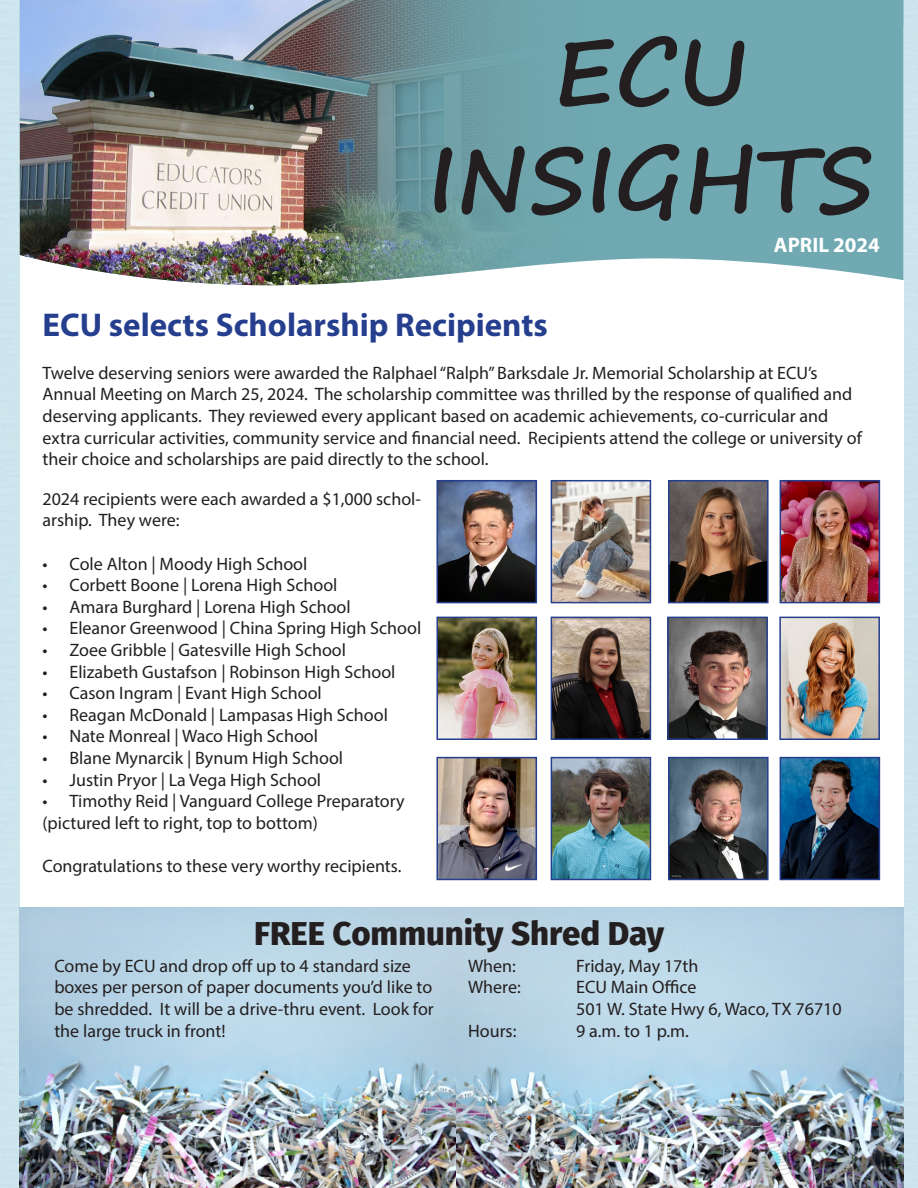
<style>
.page{position:relative;width:918px;height:1188px;background:#cde5ed}
.page>*{position:absolute;margin:0;border:0;box-sizing:border-box;transform-origin:0 0}
.t1{font:700 90px "Segoe Print";color:#231f20}
.t2{font:700 33px "Myriad Pro";color:#253f8e}
.t3{font:800 33px "Fira Sans";color:#231f20}
.t4{font:700 21px "Myriad Pro";color:#fff}
.t5{font:18px/21.6px "Myriad Pro";color:#231f20}
</style>
<div class="page">
<div style="left:20px;top:27px;width:884px;height:1161px;background:#fff"></div>
<div style="left:761px;top:0;width:143px;height:281px;background:#70a9b2"></div>
<img style="left:20px;top:0;width:741px;height:286px">
<img style="left:439px;top:620px;width:95px;height:117px">
<div style="left:436px;top:617px;width:101px;height:123px;border:2px solid #253f8e"></div>
<img style="left:554px;top:620px;width:94px;height:117px">
<div style="left:551px;top:617px;width:100px;height:123px;border:2px solid #253f8e"></div>
<img style="left:439px;top:483px;width:95px;height:117px">
<div style="left:436px;top:480px;width:101px;height:123px;border:2px solid #253f8e"></div>
<img style="left:554px;top:483px;width:94px;height:117px">
<div style="left:551px;top:480px;width:100px;height:123px;border:2px solid #253f8e"></div>
<img style="left:670px;top:620px;width:95px;height:117px">
<div style="left:667px;top:617px;width:101px;height:123px;border:2px solid #253f8e"></div>
<img style="left:782px;top:620px;width:95px;height:117px">
<div style="left:779px;top:617px;width:101px;height:123px;border:2px solid #253f8e"></div>
<img style="left:671px;top:483px;width:95px;height:117px">
<div style="left:668px;top:480px;width:101px;height:123px;border:2px solid #253f8e"></div>
<img style="left:783px;top:483px;width:94px;height:117px">
<div style="left:780px;top:480px;width:100px;height:123px;border:2px solid #253f8e"></div>
<img style="left:439px;top:760px;width:95px;height:117px">
<div style="left:436px;top:757px;width:101px;height:123px;border:2px solid #253f8e"></div>
<img style="left:554px;top:760px;width:94px;height:117px">
<div style="left:551px;top:757px;width:100px;height:123px;border:2px solid #253f8e"></div>
<img style="left:671px;top:760px;width:95px;height:117px">
<div style="left:668px;top:757px;width:101px;height:123px;border:2px solid #253f8e"></div>
<img style="left:783px;top:760px;width:94px;height:117px">
<div style="left:780px;top:757px;width:100px;height:123px;border:2px solid #253f8e"></div>
<img style="left:20px;top:907px;width:884px;height:281px">
<p class="t1" style="left:554px;top:-11px;width:195px">ECU</p>
<p class="t1" style="left:427px;top:97px;width:448px">INSIGHTS</p>
<p class="t4" style="left:774px;top:231px;width:108px">APRIL 2024</p>
<p class="t2" style="left:43px;top:303px;width:507px">ECU selects Scholarship Recipients</p>
<p class="t5" style="left:43px;top:362px;width:777px">Twelve deserving seniors were awarded the Ralphael “Ralph” Barksdale Jr. Memorial Scholarship at ECU’s</p>
<p class="t5" style="left:43px;top:383px;width:821px">Annual Meeting on March 25, 2024. The scholarship committee was thrilled by the response of qualified and deserving applicants. They reviewed every applicant based on academic achievements, co-curricular and extra curricular activities, community service and financial need. Recipients attend the college or university of their choice and scholarships are paid directly to the school.</p>
<p class="t5" style="left:43px;top:488px;width:380px">2024 recipients were each awarded a $1,000 schol&shy;arship. They were:</p>
<p class="t5" style="left:43px;top:552px;width:266px">• Cole Alton | Moody High School</p>
<p class="t5" style="left:43px;top:574px;width:296px">• Corbett Boone | Lorena High School</p>
<p class="t5" style="left:43px;top:596px;width:310px">• Amara Burghard | Lorena High School</p>
<p class="t5" style="left:43px;top:617px;width:380px">• Eleanor Greenwood | China Spring High School</p>
<p class="t5" style="left:43px;top:639px;width:305px">• Zoee Gribble | Gatesville High School</p>
<p class="t5" style="left:43px;top:660px;width:354px">• Elizabeth Gustafson | Robinson High School</p>
<p class="t5" style="left:43px;top:682px;width:281px">• Cason Ingram | Evant High School</p>
<p class="t5" style="left:43px;top:704px;width:347px">• Reagan McDonald | Lampasas High School</p>
<p class="t5" style="left:43px;top:725px;width:277px">• Nate Monreal | Waco High School</p>
<p class="t5" style="left:43px;top:747px;width:302px">• Blane Mynarcik | Bynum High School</p>
<p class="t5" style="left:43px;top:768px;width:280px">• Justin Pryor | La Vega High School</p>
<p class="t5" style="left:43px;top:790px;width:364px">• Timothy Reid | Vanguard College Preparatory</p>
<p class="t5" style="left:43px;top:812px;width:277px">(pictured left to right, top to bottom)</p>
<p class="t5" style="left:43px;top:855px;width:361px">Congratulations to these very worthy recipients.</p>
<p class="t3" style="left:254px;top:910px;width:412px">FREE Community Shred Day</p>
<p class="t5" style="left:54px;top:955px;width:381px">Come by ECU and drop off up to 4 standard size boxes per person of paper documents you’d like to be shredded. It will be a drive-thru event. Look for the large truck in front!</p>
<p class="t5" style="left:468px;top:955px;width:49px">When:</p>
<p class="t5" style="left:576px;top:955px;width:124px">Friday, May 17th</p>
<p class="t5" style="left:468px;top:976px;width:54px">Where:</p>
<p class="t5" style="left:576px;top:976px;width:122px">ECU Main Office</p>
<p class="t5" style="left:576px;top:998px;width:267px">501 W. State Hwy 6, Waco, TX 76710</p>
<p class="t5" style="left:468px;top:1019px;width:50px">Hours:</p>
<p class="t5" style="left:576px;top:1019px;width:114px">9 a.m. to 1 p.m.</p>
</div>
